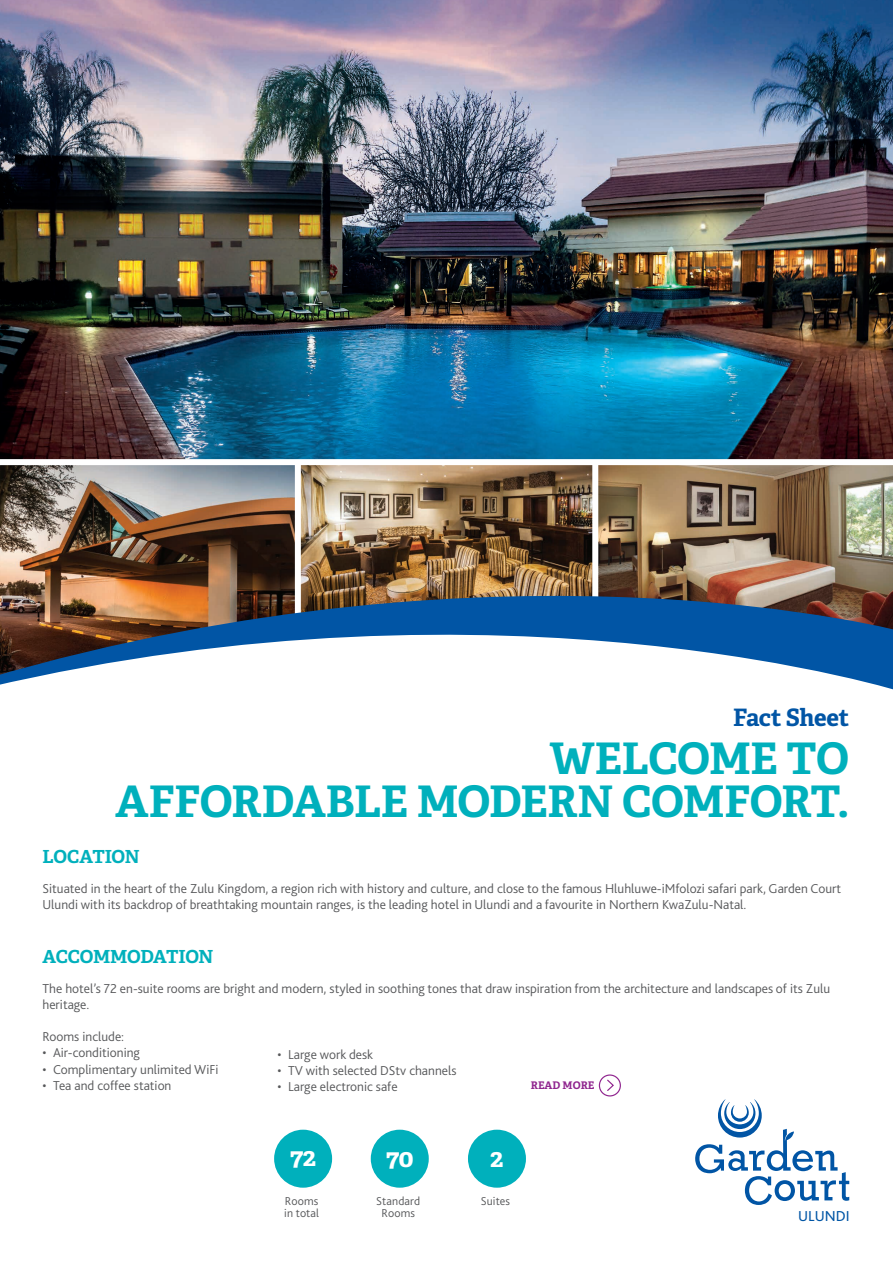
<style>
.page{position:relative;width:893px;height:1263px;background:#fff}
.page>*{position:absolute;margin:0;border:0;box-sizing:border-box;transform-origin:0 0}
.t1{font:700 43.5px/43.5px "Adelle";letter-spacing:-.015em;color:#00b0bc;text-align:right}
.t2{font:700 25.5px "Adelle";color:#fff}
.t3{font:700 24px "Adelle";letter-spacing:-.025em;color:#0155a5}
.t4{font:700 18px "Adelle";letter-spacing:-.025em;color:#00b0bc}
.t5{font:15px "Bliss 2";color:#0155a5}
.t6{font:300 13.5px/16.2px "Bliss 2";color:#57585a}
.t7{font:300 12px/12px "Bliss 2";letter-spacing:.01em;color:#57585a}
.t8{font:700 10.5px "Adelle";color:#90268f}
</style>
<div class="page">
<img style="left:0;top:0;width:893px;height:459px">
<img style="left:0;top:465px;width:295px;height:60px">
<img style="left:301px;top:465px;width:291px;height:60px">
<img style="left:598px;top:465px;width:295px;height:60px">
<img style="left:0;top:525px;width:893px;height:41px">
<img style="left:0;top:566px;width:893px;height:124px">
<div style="left:599px;top:1074px;width:22px;height:22px;border:1px solid #90268f;border-radius:50%"></div>
<svg style="left:607px;top:1079px;width:7px;height:12px"></svg>
<svg style="left:695px;top:1099px;width:154px;height:106px"></svg>
<div style="left:274px;top:1130px;width:58px;height:58px;background:#00b0bc;border-radius:50%"></div>
<div style="left:371px;top:1130px;width:58px;height:58px;background:#00b0bc;border-radius:50%"></div>
<div style="left:468px;top:1130px;width:58px;height:58px;background:#00b0bc;border-radius:50%"></div>
<h3 class="t3" style="left:733px;top:702px;width:118px">Fact Sheet</h3>
<h1 class="t1" style="left:115px;top:736px;width:735px">WELCOME TO<br>AFFORDABLE MODERN COMFORT.</h1>
<h3 class="t4" style="left:43px;top:845px;width:99px">LOCATION</h3>
<p class="t6" style="left:43px;top:880px;width:800px">Situated in the heart of the Zulu Kingdom, a region rich with history and culture, and close to the famous Hluhluwe-iMfolozi safari park, Garden Court<br>Ulundi with its backdrop of breathtaking mountain ranges, is the leading hotel in Ulundi and a favourite in Northern KwaZulu-Natal.</p>
<h3 class="t4" style="left:43px;top:945px;width:172px">ACCOMMODATION</h3>
<p class="t6" style="left:43px;top:980px;width:789px">The hotel’s 72 en-suite rooms are bright and modern, styled in soothing tones that draw inspiration from the architecture and landscapes of its Zulu heritage.</p>
<p class="t6" style="left:43px;top:1028px;width:83px">Rooms include:</p>
<p class="t6" style="left:43px;top:1044px;width:99px">• Air-conditioning</p>
<p class="t6" style="left:43px;top:1061px;width:177px">• Complimentary unlimited WiFi</p>
<p class="t6" style="left:43px;top:1077px;width:130px">• Tea and coffee station</p>
<p class="t6" style="left:278px;top:1046px;width:97px">• Large work desk</p>
<p class="t6" style="left:278px;top:1062px;width:180px">• TV with selected DStv channels</p>
<p class="t6" style="left:278px;top:1078px;width:122px">• Large electronic safe</p>
<p class="t8" style="left:531px;top:1078px;width:65px">READ MORE</p>
<h2 class="t2" style="left:290px;top:1140px;width:28px">72</h2>
<h2 class="t2" style="left:386px;top:1142px;width:30px">70</h2>
<h2 class="t2" style="left:490px;top:1142px;width:15px">2</h2>
<p class="t7" style="left:376px;top:1195px;width:45px;text-align:center">Standard<br>Rooms</p>
<p class="t7" style="left:481px;top:1195px;width:31px">Suites</p>
<p class="t7" style="left:284px;top:1195px;width:36px">Rooms in total</p>
<p class="t5" style="left:798px;top:1207px;width:53px">ULUNDI</p>
</div>
